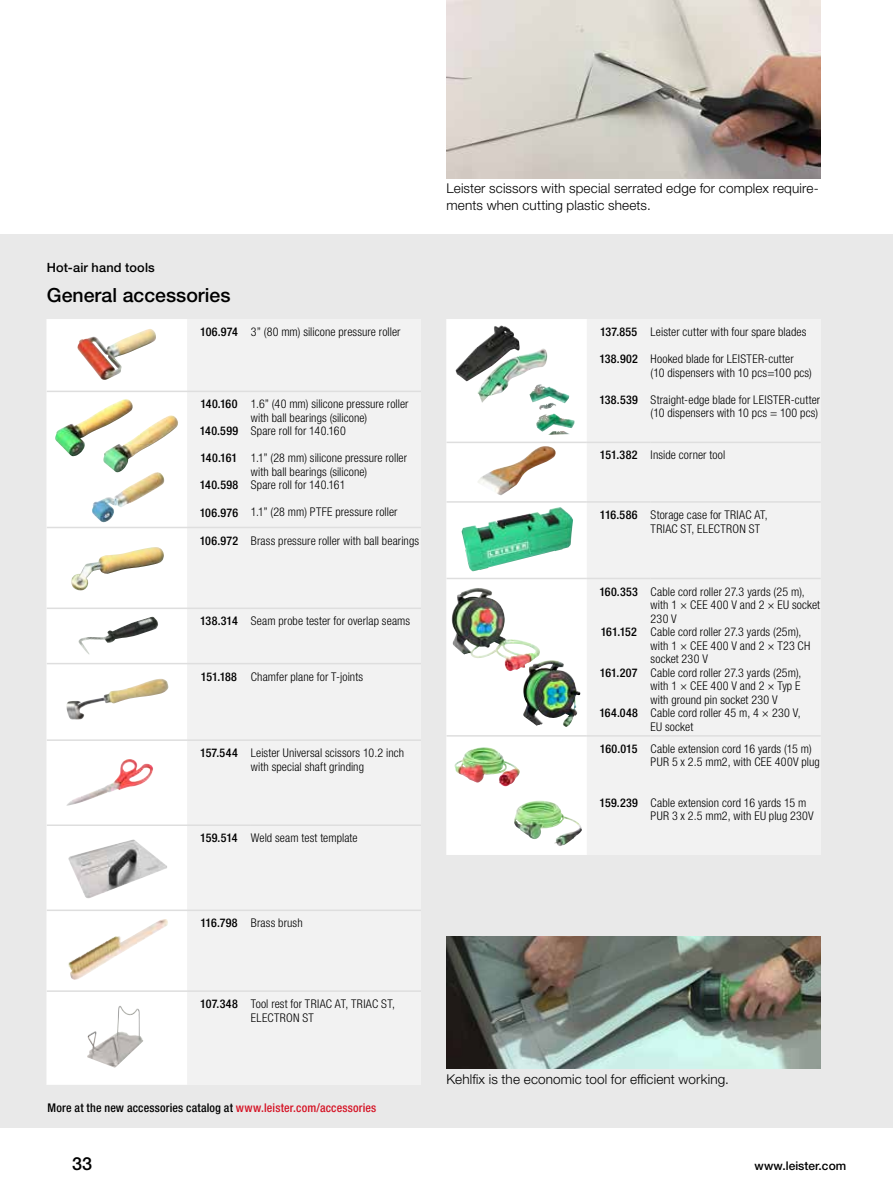
<style>
.page{position:relative;width:893px;height:1191px;background:#fff}
.page>*{position:absolute;margin:0;border:0;box-sizing:border-box;transform-origin:0 0}
.t1{font:500 19.5px "Helvetica Neue LTW1 G";color:#000}
.t2{font:500 18px "Helvetica Neue LTW1 G";color:#000}
.t3{font:300 13.5px/16.5px "Helvetica Neue LTW1 G";letter-spacing:.01em;color:#000}
.t4{font:500 12.75px "Helvetica Neue LTW1 G";letter-spacing:.015em;color:#000}
.t5{font:300 condensed 12px/13.5px "Helvetica Neue LTW1 G";letter-spacing:.01em;color:#000}
.t6{font:500 condensed 12px "Helvetica Neue LTW1 G";letter-spacing:.015em;color:#000}
.t7{font:500 12px "Helvetica Neue LTW1 G";color:#000}
.s1{color:#d51224}
</style>
<div class="page">
<div style="left:0;top:234px;width:893px;height:893px;background:#e9e9e9"></div>
<img style="left:446px;top:0;width:375px;height:179px">
<div style="left:47px;top:319px;width:374px;height:765px;background:#f2f2f2"></div>
<div style="left:47px;top:319px;width:140px;height:765px;background:#fff"></div>
<hr style="left:47px;top:390px;width:140px;height:2px;background:#dedede">
<hr style="left:187px;top:390px;width:64px;height:2px;background:#dedede">
<hr style="left:251px;top:390px;width:170px;height:2px;background:#dedede">
<hr style="left:47px;top:527px;width:140px;height:1px;background:#dedede">
<hr style="left:187px;top:527px;width:64px;height:1px;background:#dedede">
<hr style="left:251px;top:527px;width:170px;height:1px;background:#dedede">
<hr style="left:47px;top:607px;width:140px;height:2px;background:#dedede">
<hr style="left:187px;top:607px;width:64px;height:2px;background:#dedede">
<hr style="left:251px;top:607px;width:170px;height:2px;background:#dedede">
<hr style="left:47px;top:663px;width:140px;height:1px;background:#dedede">
<hr style="left:47px;top:739px;width:140px;height:2px;background:#dedede">
<hr style="left:187px;top:663px;width:64px;height:1px;background:#dedede">
<hr style="left:187px;top:739px;width:64px;height:2px;background:#dedede">
<hr style="left:251px;top:663px;width:170px;height:1px;background:#dedede">
<hr style="left:251px;top:739px;width:170px;height:2px;background:#dedede">
<hr style="left:47px;top:824px;width:140px;height:2px;background:#dedede">
<hr style="left:187px;top:824px;width:64px;height:2px;background:#dedede">
<hr style="left:251px;top:824px;width:170px;height:2px;background:#dedede">
<hr style="left:47px;top:909px;width:140px;height:2px;background:#dedede">
<hr style="left:187px;top:909px;width:64px;height:2px;background:#dedede">
<hr style="left:251px;top:909px;width:170px;height:2px;background:#dedede">
<hr style="left:47px;top:990px;width:140px;height:2px;background:#dedede">
<hr style="left:187px;top:990px;width:64px;height:2px;background:#dedede">
<hr style="left:251px;top:990px;width:170px;height:2px;background:#dedede">
<img style="left:77px;top:329px;width:79px;height:51px">
<img style="left:55px;top:399px;width:78px;height:57px">
<img style="left:103px;top:415px;width:75px;height:57px">
<img style="left:92px;top:472px;width:72px;height:50px">
<img style="left:71px;top:547px;width:93px;height:44px">
<img style="left:78px;top:617px;width:80px;height:37px">
<img style="left:66px;top:679px;width:102px;height:40px">
<img style="left:66px;top:759px;width:87px;height:47px">
<img style="left:67px;top:839px;width:102px;height:60px">
<img style="left:114px;top:919px;width:51px;height:23px">
<img style="left:87px;top:1005px;width:56px;height:62px">
<div style="left:446px;top:319px;width:375px;height:536px;background:#f2f2f2"></div>
<div style="left:447px;top:319px;width:139px;height:536px;background:#fff"></div>
<hr style="left:446px;top:441px;width:141px;height:2px;background:#dedede">
<hr style="left:446px;top:501px;width:141px;height:1px;background:#dedede">
<hr style="left:587px;top:441px;width:64px;height:2px;background:#dedede">
<hr style="left:587px;top:501px;width:64px;height:1px;background:#dedede">
<hr style="left:651px;top:441px;width:170px;height:2px;background:#dedede">
<hr style="left:651px;top:501px;width:170px;height:1px;background:#dedede">
<hr style="left:446px;top:578px;width:141px;height:1px;background:#dedede">
<hr style="left:587px;top:578px;width:64px;height:1px;background:#dedede">
<hr style="left:651px;top:578px;width:170px;height:1px;background:#dedede">
<hr style="left:446px;top:735px;width:141px;height:1px;background:#dedede">
<hr style="left:587px;top:735px;width:64px;height:1px;background:#dedede">
<hr style="left:651px;top:735px;width:170px;height:1px;background:#dedede">
<img style="left:529px;top:384px;width:40px;height:26px">
<img style="left:536px;top:413px;width:39px;height:22px">
<img style="left:455px;top:325px;width:92px;height:78px">
<img style="left:477px;top:446px;width:79px;height:49px">
<div style="left:456px;top:503px;width:121px;height:74px;background:#fff"></div>
<img style="left:461px;top:507px;width:112px;height:64px">
<img style="left:523px;top:660px;width:54px;height:67px">
<img style="left:451px;top:588px;width:90px;height:83px">
<img style="left:453px;top:747px;width:67px;height:39px">
<img style="left:514px;top:800px;width:68px;height:46px">
<img style="left:446px;top:936px;width:375px;height:132px">
<p class="t3" style="left:446px;top:180px;width:374px">Leister scissors with special serrated edge for complex require&shy;ments when cutting plastic sheets.</p>
<p class="t4" style="left:47px;top:260px;width:110px">Hot-air hand tools</p>
<h1 class="t1" style="left:47px;top:283px;width:185px">General accessories</h1>
<p class="t6" style="left:200px;top:325px;width:39px">106.974</p>
<p class="t5" style="left:251px;top:325px;width:151px">3” (80 mm) silicone pressure roller</p>
<p class="t6" style="left:200px;top:397px;width:39px">140.160</p>
<p class="t6" style="left:200px;top:424px;width:40px">140.599</p>
<p class="t6" style="left:201px;top:451px;width:38px">140.161</p>
<p class="t6" style="left:200px;top:478px;width:40px">140.598</p>
<p class="t6" style="left:200px;top:505px;width:40px">106.976</p>
<p class="t6" style="left:200px;top:533px;width:40px">106.972</p>
<p class="t5" style="left:251px;top:397px;width:159px">1.6” (40 mm) silicone pressure roller with ball bearings (silicone)<br>Spare roll for 140.160</p>
<p class="t5" style="left:251px;top:451px;width:158px">1.1” (28 mm) silicone pressure roller with ball bearings (silicone)<br>Spare roll for 140.161</p>
<p class="t5" style="left:251px;top:505px;width:148px">1.1” (28 mm) PTFE pressure roller</p>
<p class="t5" style="left:251px;top:533px;width:170px">Brass pressure roller with ball bearings</p>
<p class="t6" style="left:600px;top:324px;width:39px">137.855</p>
<p class="t6" style="left:599px;top:351px;width:40px">138.902</p>
<p class="t6" style="left:599px;top:392px;width:40px">138.539</p>
<p class="t6" style="left:600px;top:448px;width:39px">151.382</p>
<p class="t5" style="left:651px;top:325px;width:157px">Leister cutter with four spare blades</p>
<p class="t5" style="left:651px;top:352px;width:163px">Hooked blade for LEISTER-cutter<br>(10 dispensers with 10 pcs=100 pcs)</p>
<p class="t5" style="left:651px;top:393px;width:171px">Straight-edge blade for LEISTER-cutter (10 dispensers with 10 pcs = 100 pcs)</p>
<p class="t5" style="left:651px;top:448px;width:76px">Inside corner tool</p>
<p class="t6" style="left:600px;top:507px;width:39px">116.586</p>
<p class="t5" style="left:651px;top:508px;width:119px">Storage case for TRIAC AT,<br>TRIAC ST, ELECTRON ST</p>
<p class="t6" style="left:200px;top:614px;width:39px">138.314</p>
<p class="t5" style="left:251px;top:614px;width:161px">Seam probe tester for overlap seams</p>
<p class="t6" style="left:201px;top:669px;width:38px">151.188</p>
<p class="t5" style="left:251px;top:669px;width:114px">Chamfer plane for T-joints</p>
<p class="t6" style="left:200px;top:745px;width:39px">157.544</p>
<p class="t5" style="left:251px;top:746px;width:155px">Leister Universal scissors 10.2 inch with special shaft grinding</p>
<p class="t6" style="left:599px;top:584px;width:40px">160.353</p>
<p class="t6" style="left:601px;top:624px;width:38px">161.152</p>
<p class="t6" style="left:600px;top:665px;width:39px">161.207</p>
<p class="t6" style="left:599px;top:705px;width:40px">164.048</p>
<p class="t6" style="left:600px;top:741px;width:39px">160.015</p>
<p class="t6" style="left:600px;top:795px;width:40px">159.239</p>
<p class="t5" style="left:651px;top:584px;width:171px">Cable cord roller 27.3 yards (25 m), with 1 × CEE 400 V and 2 × EU socket<br>230 V<br>Cable cord roller 27.3 yards (25m), with 1 × CEE 400 V and 2 × T23 CH socket 230 V<br>Cable cord roller 27.3 yards (25m), with 1 × CEE 400 V and 2 × Typ E with ground pin socket 230 V<br>Cable cord roller 45 m, 4 × 230 V,<br>EU socket</p>
<p class="t5" style="left:651px;top:742px;width:171px">Cable extension cord 16 yards (15 m)<br>PUR 5 x 2.5 mm2, with CEE 400V plug</p>
<p class="t5" style="left:651px;top:796px;width:165px">Cable extension cord 16 yards 15 m<br>PUR 3 x 2.5 mm2, with EU plug 230V</p>
<p class="t6" style="left:200px;top:831px;width:39px">159.514</p>
<p class="t5" style="left:251px;top:831px;width:108px">Weld seam test template</p>
<p class="t6" style="left:200px;top:916px;width:39px">116.798</p>
<p class="t5" style="left:251px;top:916px;width:53px">Brass brush</p>
<p class="t6" style="left:200px;top:996px;width:39px">107.348</p>
<p class="t5" style="left:251px;top:997px;width:146px">Tool rest for TRIAC AT, TRIAC ST,<br>ELECTRON ST</p>
<p class="t6" style="left:48px;top:1100px;width:330px">More at the new accessories catalog at <span class="s1">www.leister.com/accessories</span></p>
<p class="t3" style="left:446px;top:1071px;width:284px">Kehlfix is the economic tool for efficient working.</p>
<h2 class="t2" style="left:72px;top:1152px;width:22px">33</h2>
<p class="t7" style="left:754px;top:1158px;width:93px">www.leister.com</p>
</div>
